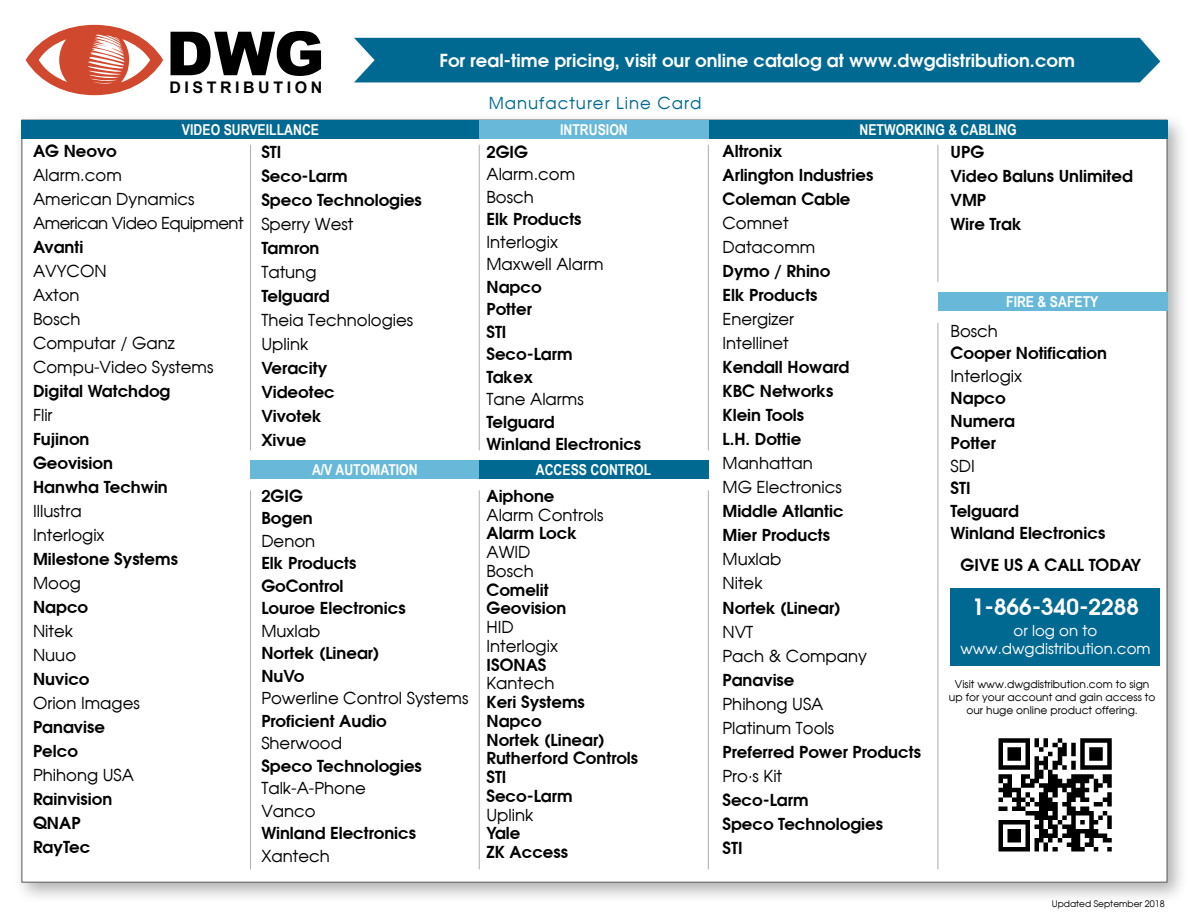
<style>
.page{position:relative;width:1188px;height:918px;background:#fff}
.page>*{position:absolute;margin:0;border:0;box-sizing:border-box;transform-origin:0 0}
.t1{font:600 22.5px "Avant Garde";color:#fff}
.t2{font:600 18px "Avant Garde";color:#fff}
.t3{font:600 16.5px/24px "Avant Garde";color:#000}
.t4{font:16.5px/24px "Avant Garde";color:#000}
.t5{font:16.5px "Avant Garde";letter-spacing:.06em;color:#006992}
.t6{font:700 16.05px "Arial";letter-spacing:.225em;color:#000}
.t7{font:700 15px "Arial Narrow";color:#fff}
.t8{font:15px/18px "Avant Garde";color:#fff;text-align:center}
.t9{font:10.65px/12.8px "Avant Garde";color:#000;text-align:center}
.t10{font:9px "Avant Garde";color:#000}
</style>
<div class="page">
<svg style="left:171px;top:31px;width:150px;height:45px"></svg>
<svg style="left:26px;top:25px;width:137px;height:70px"></svg>
<div style="left:354px;top:38px;width:806px;height:44px;background:#006992"></div>
<div style="left:14px;top:112px;width:1174px;height:792px;background:#000;opacity:.31"></div>
<div style="left:22px;top:120px;width:1145px;height:762px;background:#fff"></div>
<div style="left:22px;top:120px;width:458px;height:19px;background:#006992"></div>
<div style="left:480px;top:120px;width:229px;height:19px;background:#68b9d9"></div>
<div style="left:251px;top:460px;width:229px;height:19px;background:#68b9d9"></div>
<div style="left:479px;top:460px;width:230px;height:19px;background:#006992"></div>
<div style="left:938px;top:292px;width:229px;height:19px;background:#68b9d9"></div>
<div style="left:709px;top:120px;width:458px;height:19px;background:#006992"></div>
<hr style="left:250px;top:145px;width:1px;height:305px;background:#abadb0">
<hr style="left:479px;top:145px;width:1px;height:305px;background:#abadb0">
<hr style="left:708px;top:145px;width:1px;height:305px;background:#abadb0">
<hr style="left:938px;top:145px;width:1px;height:137px;background:#abadb0">
<hr style="left:250px;top:490px;width:1px;height:379px;background:#abadb0">
<hr style="left:479px;top:490px;width:1px;height:379px;background:#abadb0">
<hr style="left:708px;top:490px;width:1px;height:379px;background:#abadb0">
<hr style="left:938px;top:323px;width:1px;height:546px;background:#abadb0">
<div style="left:951px;top:588px;width:209px;height:78px;background:#006992"></div>
<img style="left:998px;top:738px;width:114px;height:114px">
<p class="t6" style="left:169px;top:77px;width:154px">DISTRIBUTION</p>
<p class="t2" style="left:439px;top:49px;width:637px">For real-time pricing, visit our online catalog at www.dwgdistribution.com</p>
<p class="t5" style="left:489px;top:93px;width:214px">Manufacturer Line Card</p>
<p class="t7" style="left:182px;top:118px;width:139px">VIDEO SURVEILLANCE</p>
<p class="t7" style="left:560px;top:118px;width:69px">INTRUSION</p>
<p class="t3" style="left:33px;top:139px;width:85px">AG Neovo</p>
<p class="t4" style="left:33px;top:163px;width:212px">Alarm.com<br>American Dynamics<br>American Video Equipment</p>
<p class="t3" style="left:33px;top:235px;width:52px">Avanti</p>
<p class="t4" style="left:33px;top:259px;width:182px">AVYCON<br>Axton<br>Bosch<br>Computar / Ganz<br>Compu-Video Systems</p>
<p class="t3" style="left:33px;top:379px;width:139px">Digital Watchdog</p>
<p class="t4" style="left:33px;top:403px;width:21px">Flir</p>
<p class="t3" style="left:33px;top:427px;width:136px">Fujinon<br>Geovision<br>Hanwha Techwin</p>
<p class="t4" style="left:33px;top:499px;width:73px">Illustra<br>Interlogix</p>
<p class="t3" style="left:33px;top:547px;width:146px">Milestone Systems</p>
<p class="t4" style="left:33px;top:571px;width:49px">Moog</p>
<p class="t3" style="left:33px;top:595px;width:57px">Napco</p>
<p class="t4" style="left:33px;top:619px;width:45px">Nitek<br>Nuuo</p>
<p class="t3" style="left:33px;top:667px;width:58px">Nuvico</p>
<p class="t4" style="left:33px;top:691px;width:108px">Orion Images</p>
<p class="t3" style="left:33px;top:715px;width:73px">Panavise<br>Pelco</p>
<p class="t4" style="left:33px;top:763px;width:102px">Phihong USA</p>
<p class="t3" style="left:33px;top:787px;width:81px">Rainvision<br>QNAP<br>RayTec</p>
<p class="t3" style="left:261px;top:139px;width:162px">STI<br>Seco-Larm<br>Speco Technologies</p>
<p class="t4" style="left:261px;top:211px;width:94px">Sperry West</p>
<p class="t3" style="left:261px;top:235px;width:60px">Tamron</p>
<p class="t4" style="left:261px;top:259px;width:57px">Tatung</p>
<p class="t3" style="left:261px;top:283px;width:70px">Telguard</p>
<p class="t4" style="left:261px;top:307px;width:153px">Theia Technologies<br>Uplink</p>
<p class="t3" style="left:261px;top:355px;width:75px">Veracity<br>Videotec<br>Vivotek<br>Xivue</p>
<p class="t3" style="left:486px;top:139px;width:43px">2GIG</p>
<p class="t4" style="left:486px;top:163px;width:90px;line-height:22.5px">Alarm.com<br>Bosch</p>
<p class="t3" style="left:486px;top:207px;width:97px">Elk Products</p>
<p class="t4" style="left:486px;top:230px;width:119px;line-height:22.5px">Interlogix<br>Maxwell Alarm</p>
<p class="t3" style="left:486px;top:275px;width:88px;line-height:22.5px">Napco<br>Potter<br>STI<br>Seco-Larm<br>Takex</p>
<p class="t4" style="left:486px;top:387px;width:99px">Tane Alarms</p>
<p class="t3" style="left:486px;top:410px;width:156px;line-height:22.5px">Telguard<br>Winland Electronics</p>
<p class="t3" style="left:486px;top:484px;width:69px">Aiphone</p>
<p class="t4" style="left:486px;top:502px;width:119px">Alarm Controls</p>
<p class="t3" style="left:486px;top:521px;width:92px">Alarm Lock</p>
<p class="t4" style="left:486px;top:542px;width:49px;line-height:18.8px">AWID<br>Bosch</p>
<p class="t3" style="left:486px;top:580px;width:81px;line-height:18.8px">Comelit<br>Geovision</p>
<p class="t4" style="left:486px;top:617px;width:73px;line-height:18.8px">HID<br>Interlogix</p>
<p class="t3" style="left:486px;top:652px;width:62px">ISONAS</p>
<p class="t4" style="left:486px;top:671px;width:70px">Kantech</p>
<p class="t3" style="left:486px;top:692px;width:153px;line-height:18.8px">Keri Systems<br>Napco<br>Nortek (Linear)<br>Rutherford Controls<br>STI<br>Seco-Larm</p>
<p class="t4" style="left:486px;top:802px;width:49px">Uplink</p>
<p class="t3" style="left:486px;top:824px;width:83px;line-height:18.8px">Yale<br>ZK Access</p>
<p class="t7" style="left:312px;top:459px;width:107px">A/V AUTOMATION</p>
<p class="t7" style="left:536px;top:459px;width:117px">ACCESS CONTROL</p>
<p class="t3" style="left:261px;top:484px;width:53px;line-height:22.5px">2GIG<br>Bogen</p>
<p class="t4" style="left:261px;top:528px;width:55px">Denon</p>
<p class="t3" style="left:261px;top:552px;width:146px;line-height:22.5px">Elk Products<br>GoControl<br>Louroe Electronics</p>
<p class="t4" style="left:261px;top:618px;width:60px">Muxlab</p>
<p class="t3" style="left:261px;top:642px;width:120px;line-height:22.5px">Nortek (Linear)<br>NuVo</p>
<p class="t4" style="left:261px;top:686px;width:209px">Powerline Control Systems</p>
<p class="t3" style="left:261px;top:708px;width:127px">Proficient Audio</p>
<p class="t4" style="left:261px;top:731px;width:82px">Sherwood</p>
<p class="t3" style="left:261px;top:753px;width:162px">Speco Technologies</p>
<p class="t4" style="left:261px;top:777px;width:106px;line-height:22.5px">Talk-A-Phone<br>Vanco</p>
<p class="t3" style="left:261px;top:821px;width:156px">Winland Electronics</p>
<p class="t4" style="left:261px;top:844px;width:70px">Xantech</p>
<p class="t7" style="left:860px;top:118px;width:159px">NETWORKING &amp; CABLING</p>
<p class="t3" style="left:723px;top:139px;width:152px">Altronix<br>Arlington Industries<br>Coleman Cable</p>
<p class="t4" style="left:723px;top:211px;width:94px">Comnet<br>Datacomm</p>
<p class="t3" style="left:723px;top:259px;width:109px">Dymo / Rhino<br>Elk Products</p>
<p class="t4" style="left:723px;top:307px;width:73px">Energizer<br>Intellinet</p>
<p class="t3" style="left:723px;top:355px;width:128px">Kendall Howard<br>KBC Networks<br>Klein Tools<br>L.H. Dottie</p>
<p class="t4" style="left:723px;top:451px;width:121px">Manhattan<br>MG Electronics</p>
<p class="t3" style="left:723px;top:499px;width:123px">Middle Atlantic<br>Mier Products</p>
<p class="t4" style="left:723px;top:547px;width:60px">Muxlab<br>Nitek</p>
<p class="t3" style="left:723px;top:595px;width:120px">Nortek (Linear)</p>
<p class="t4" style="left:723px;top:619px;width:146px">NVT<br>Pach &amp; Company</p>
<p class="t3" style="left:723px;top:667px;width:73px">Panavise</p>
<p class="t4" style="left:723px;top:691px;width:113px">Phihong USA<br>Platinum Tools</p>
<p class="t3" style="left:723px;top:739px;width:200px">Preferred Power Products</p>
<p class="t4" style="left:723px;top:763px;width:61px">Pro”s Kit</p>
<p class="t3" style="left:723px;top:787px;width:162px">Seco-Larm<br>Speco Technologies<br>STI</p>
<p class="t3" style="left:951px;top:139px;width:184px">UPG<br>Video Baluns Unlimited<br>VMP<br>Wire Trak</p>
<p class="t7" style="left:1006px;top:290px;width:94px">FIRE &amp; SAFETY</p>
<p class="t4" style="left:951px;top:318px;width:49px">Bosch</p>
<p class="t3" style="left:951px;top:341px;width:158px">Cooper Notification</p>
<p class="t4" style="left:951px;top:363px;width:73px">Interlogix</p>
<p class="t3" style="left:951px;top:386px;width:66px;line-height:22.5px">Napco<br>Numera<br>Potter</p>
<p class="t4" style="left:951px;top:453px;width:26px">SDI</p>
<p class="t3" style="left:951px;top:477px;width:156px;line-height:22.5px">STI<br>Telguard<br>Winland Electronics</p>
<p class="t3" style="left:961px;top:553px;width:182px">GIVE US A CALL TODAY</p>
<h1 class="t1" style="left:972px;top:592px;width:168px">1-866-340-2288</h1>
<p class="t8" style="left:960px;top:621px;width:192px">or log on to www.dwgdistribution.com</p>
<p class="t9" style="left:949px;top:678px;width:208px">Visit www.dwgdistribution.com to sign up for your account and gain access to our huge online product offering.</p>
<p class="t10" style="left:1052px;top:898px;width:114px">Updated September 2018</p>
</div>
